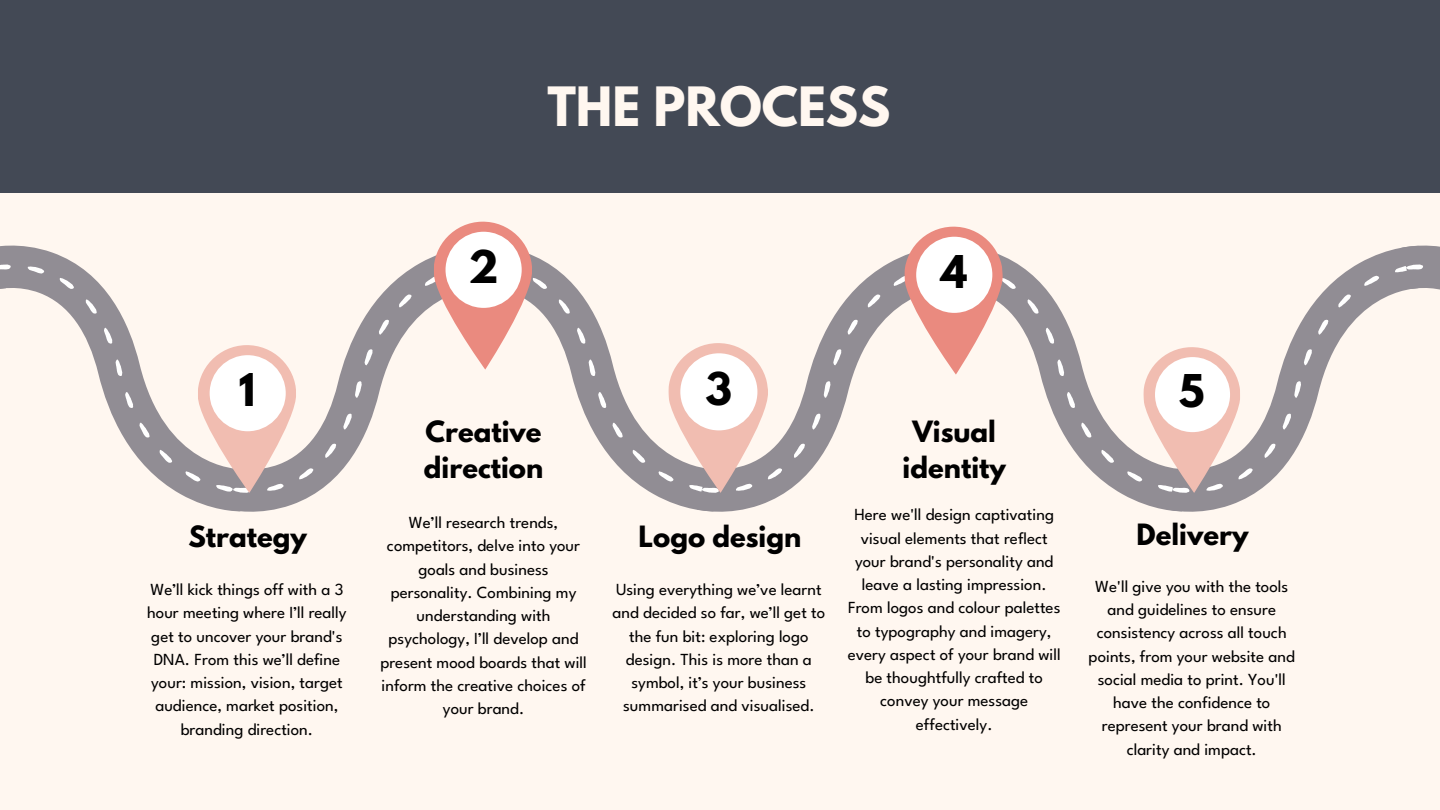
<style>
.page{position:relative;width:1440px;height:810px;background:#fff7f0}
.page>*{position:absolute;margin:0;border:0;box-sizing:border-box;transform-origin:0 0}
.t1{font:700 48px "League Spartan";color:#fff7f0}
.t2{font:700 40px "League Spartan";color:#000}
.t3{font:700 26px/36px "League Spartan";color:#000}
.t4{font:16.9px/23.2px "League Spartan";color:#000;text-align:center}
</style>
<div class="page">
<svg style="left:0;top:245px;width:228px;height:266px"></svg>
<svg style="left:0;top:264px;width:228px;height:228px"></svg>
<svg style="left:228px;top:257px;width:204px;height:255px"></svg>
<svg style="left:233px;top:266px;width:199px;height:227px"></svg>
<svg style="left:535px;top:256px;width:162px;height:254px"></svg>
<svg style="left:535px;top:264px;width:162px;height:228px"></svg>
<svg style="left:697px;top:256px;width:206px;height:256px"></svg>
<svg style="left:702px;top:266px;width:201px;height:227px"></svg>
<svg style="left:1005px;top:257px;width:163px;height:253px"></svg>
<svg style="left:1005px;top:264px;width:163px;height:228px"></svg>
<svg style="left:1168px;top:248px;width:233px;height:264px"></svg>
<svg style="left:1172px;top:266px;width:229px;height:227px"></svg>
<svg style="left:1401px;top:245px;width:39px;height:47px;background:#a09ca1"></svg>
<div style="left:0;top:0;width:1440px;height:193px;background:#434955"></div>
<svg style="left:197px;top:344px;width:102px;height:150px"></svg>
<div style="left:210px;top:355px;width:76px;height:76px;background:#fff;border-radius:50%"></div>
<svg style="left:667px;top:342px;width:103px;height:152px"></svg>
<div style="left:680px;top:353px;width:77px;height:77px;background:#fff;border-radius:50%"></div>
<svg style="left:1142px;top:346px;width:101px;height:148px"></svg>
<div style="left:1155px;top:357px;width:75px;height:75px;background:#fff;border-radius:50%"></div>
<svg style="left:432px;top:221px;width:103px;height:149px"></svg>
<div style="left:446px;top:232px;width:76px;height:76px;background:#fff;border-radius:50%"></div>
<svg style="left:903px;top:226px;width:102px;height:149px"></svg>
<div style="left:916px;top:237px;width:76px;height:76px;background:#fff;border-radius:50%"></div>
<p class="t1" style="left:547px;top:83px;width:345px">THE PROCESS</p>
<p class="t2" style="left:469px;top:247px;width:32px">2</p>
<p class="t2" style="left:941px;top:252px;width:28px">4</p>
<p class="t2" style="left:239px;top:370px;width:18px">1</p>
<p class="t2" style="left:706px;top:369px;width:28px">3</p>
<p class="t2" style="left:1179px;top:371px;width:27px">5</p>
<p class="t3" style="left:424px;top:416px;width:121px">Creative direction</p>
<p class="t3" style="left:903px;top:416px;width:105px;text-align:center">Visual identity</p>
<p class="t3" style="left:188px;top:522px;width:120px">Strategy</p>
<p class="t4" style="left:147px;top:579px;width:201px">We’ll kick things off with a 3 hour meeting where I’ll really get to uncover your brand's<br>DNA. From this we’ll define your: mission, vision, target audience, market position, branding direction.</p>
<p class="t4" style="left:380px;top:512px;width:208px">We’ll research trends, competitors, delve into your goals and business personality. Combining my understanding with psychology, I’ll develop and present mood boards that will inform the creative choices of your brand.</p>
<p class="t3" style="left:639px;top:522px;width:164px">Logo design</p>
<p class="t4" style="left:613px;top:579px;width:214px">Using everything we’ve learnt and decided so far, we’ll get to the fun bit: exploring logo design. This is more than a symbol, it’s your business summarised and visualised.</p>
<p class="t4" style="left:848px;top:505px;width:215px">Here we'll design captivating visual elements that reflect your brand's personality and leave a lasting impression.<br>From logos and colour palettes to typography and imagery, every aspect of your brand will be thoughtfully crafted to convey your message effectively.</p>
<p class="t3" style="left:1137px;top:520px;width:113px">Delivery</p>
<p class="t4" style="left:1089px;top:576px;width:208px">We'll give you with the tools and guidelines to ensure consistency across all touch points, from your website and social media to print. You'll have the confidence to represent your brand with clarity and impact.</p>
</div>
